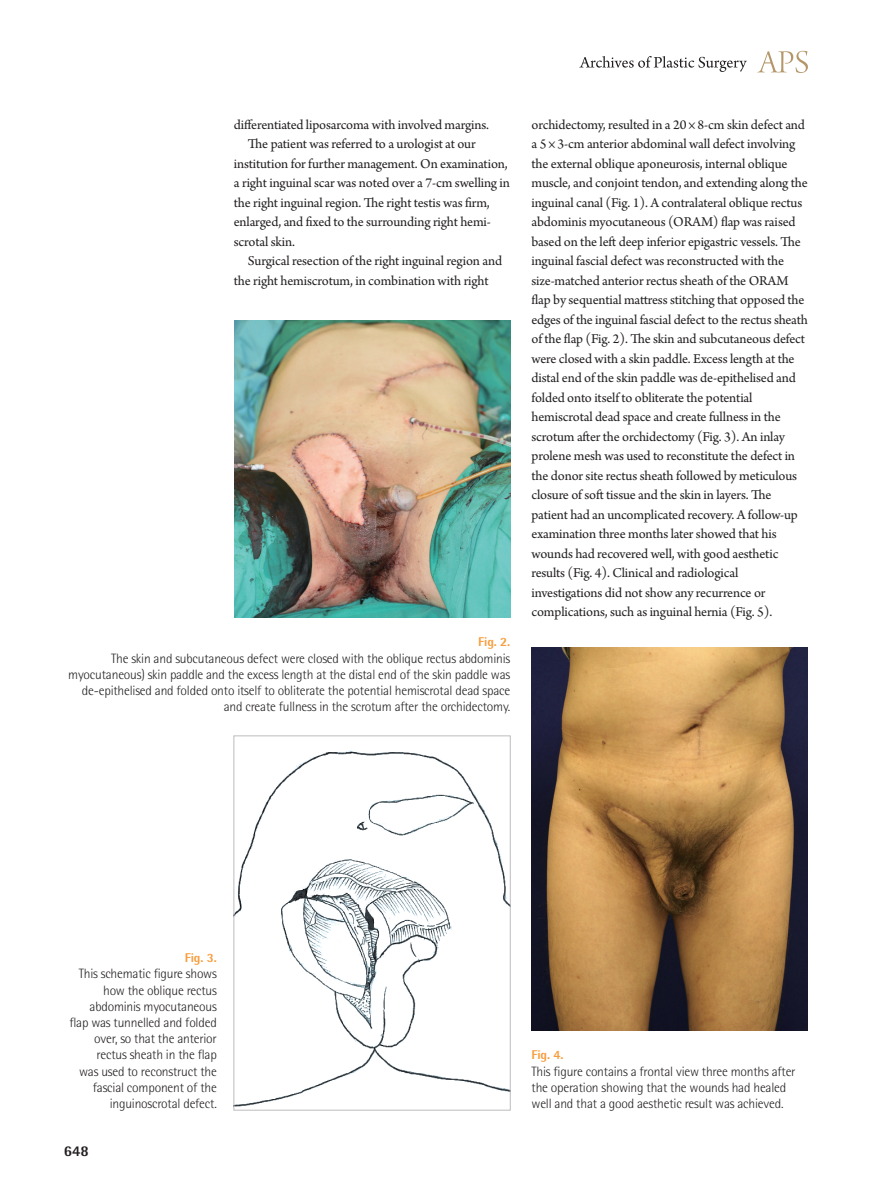
<style>
.page{position:relative;width:893px;height:1191px;background:#fff}
.page>*{position:absolute;margin:0;border:0;box-sizing:border-box;transform-origin:0 0}
.t1{font:800 15px "Rotis Semi Sans Std";color:#231f20}
.본문{font:14.25px/19.5px "Arno Pro";letter-spacing:-.01em;color:#231f20}
.표_그림_설명{font:300 13.5px/16.2px "Rotis Semi Sans Std";letter-spacing:-.015em;color:#231f20;text-align:right}
.표_그림_설명-2{font:800 12.75px "Rotis Semi Sans Std";letter-spacing:-.015em;color:#f89d3d}
</style>
<div class="page">
<svg style="left:757px;top:51px;width:51px;height:22px"></svg>
<svg style="left:579px;top:56px;width:168px;height:16px"></svg>
<img style="left:234px;top:320px;width:276px;height:298px">
<img style="left:236px;top:751px;width:272px;height:356px">
<div style="left:234px;top:735px;width:276px;height:375px;border:1px solid #bcbdc0"></div>
<img style="left:531px;top:648px;width:277px;height:382px">
<p class="본문" style="left:234px;top:115px;width:257px">differentiated liposarcoma with involved margins.</p>
<p class="본문" style="left:234px;top:135px;width:278px;text-indent:14px">The patient was referred to a urologist at our institution for further management. On examination, a right inguinal scar was noted over a 7-cm swelling in the right inguinal region. The right testis was firm, enlarged, and fixed to the surrounding right hemi&shy;scrotal skin.</p>
<p class="본문" style="left:234px;top:252px;width:270px;text-indent:14px">Surgical resection of the right inguinal region and the right hemiscrotum, in combination with right</p>
<p class="표_그림_설명-2" style="left:478px;top:633px;width:33px">Fig. 2.</p>
<p class="표_그림_설명" style="left:68px;top:650px;width:443px">The skin and subcutaneous defect were closed with the oblique rectus abdominis myocutaneous) skin paddle and the excess length at the distal end of the skin paddle was de-epithelised and folded onto itself to obliterate the potential hemiscrotal dead space and create fullness in the scrotum after the orchidectomy.</p>
<p class="본문" style="left:531px;top:115px;width:278px">orchidectomy, resulted in a 20 × 8-cm skin defect and a 5 × 3-cm anterior abdominal wall defect involving the external oblique aponeurosis, internal oblique muscle, and conjoint tendon, and extending along the inguinal canal (Fig. 1). A contralateral oblique rectus abdominis myocutaneous (ORAM) flap was raised based on the left deep inferior epigastric vessels. The inguinal fascial defect was reconstructed with the size-matched anterior rectus sheath of the ORAM flap by sequential mattress stitching that opposed the edges of the inguinal fascial defect to the rectus sheath of the flap (Fig. 2). The skin and subcutaneous defect were closed with a skin paddle. Excess length at the distal end of the skin paddle was de-epithelised and folded onto itself to obliterate the potential hemiscrotal dead space and create fullness in the scrotum after the orchidectomy (Fig. 3). An inlay prolene mesh was used to reconstitute the defect in the donor site rectus sheath followed by meticulous closure of soft tissue and the skin in layers. The patient had an uncomplicated recovery. A follow-up examination three months later showed that his wounds had recovered well, with good aesthetic results (Fig. 4). Clinical and radiological investigations did not show any recurrence or complications, such as inguinal hernia (Fig. 5).</p>
<p class="표_그림_설명-2" style="left:185px;top:949px;width:33px">Fig. 3.</p>
<p class="표_그림_설명" style="left:69px;top:965px;width:149px">This schematic figure shows how the oblique rectus abdominis myocutaneous flap was tunnelled and folded over, so that the anterior rectus sheath in the flap<br>was used to reconstruct the fascial component of the inguinoscrotal defect.</p>
<p class="t1" style="left:64px;top:1141px;width:27px">648</p>
<p class="표_그림_설명-2" style="left:531px;top:1046px;width:33px">Fig. 4.</p>
<p class="표_그림_설명" style="left:531px;top:1063px;width:265px;text-align:left">This figure contains a frontal view three months after the operation showing that the wounds had healed well and that a good aesthetic result was achieved.</p>
</div>
